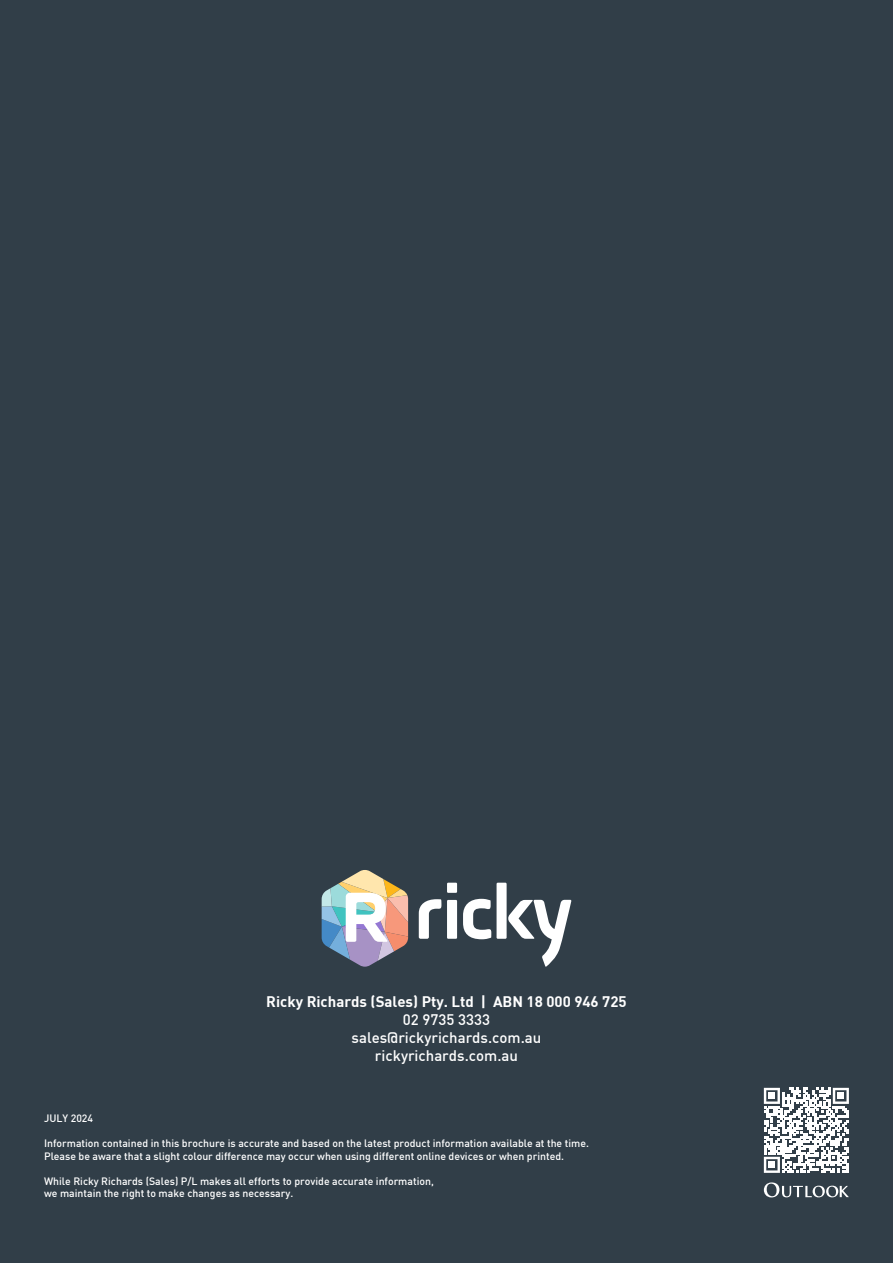
<style>
.page{position:relative;width:893px;height:1263px;background:#313e48}
.page>*{position:absolute;margin:0;border:0;box-sizing:border-box;transform-origin:0 0}
.t1{font:500 15px/18px "DIN";color:#fff;text-align:center}
.t2{font:700 15px "DIN";color:#fff}
.t3{font:500 10.5px/12.6px "DIN";color:#fff}
</style>
<div class="page">
<svg style="left:322px;top:870px;width:86px;height:97px"></svg>
<div style="left:497px;top:883px;width:10px;height:56px;background:#fff"></div>
<div style="left:447px;top:900px;width:10px;height:39px;background:#fff"></div>
<div style="left:447px;top:883px;width:10px;height:10px;background:#fff"></div>
<svg style="left:463px;top:899px;width:28px;height:40px"></svg>
<svg style="left:419px;top:899px;width:22px;height:40px"></svg>
<svg style="left:508px;top:900px;width:63px;height:67px"></svg>
<svg style="left:764px;top:1182px;width:85px;height:15px"></svg>
<svg style="left:764px;top:1088px;width:85px;height:85px"></svg>
<div style="left:768px;top:1092px;width:7px;height:7px;background:#fff"></div>
<div style="left:837px;top:1092px;width:7px;height:7px;background:#fff"></div>
<div style="left:768px;top:1161px;width:7px;height:7px;background:#fff"></div>
<h1 class="t2" style="left:266px;top:994px;width:362px">Ricky Richards (Sales) Pty. Ltd | ABN 18 000 946 725</h1>
<h1 class="t1" style="left:352px;top:1011px;width:191px">02 9735 3333 sales@rickyrichards.com.au rickyrichards.com.au</h1>
<p class="t3" style="left:44px;top:1112px;width:51px">JULY 2024</p>
<p class="t3" style="left:44px;top:1137px;width:546px">Information contained in this brochure is accurate and based on the latest product information available at the time.<br>Please be aware that a slight colour difference may occur when using different online devices or when printed.</p>
<p class="t3" style="left:44px;top:1175px;width:391px">While Ricky Richards (Sales) P/L makes all efforts to provide accurate information, we maintain the right to make changes as necessary.</p>
</div>
